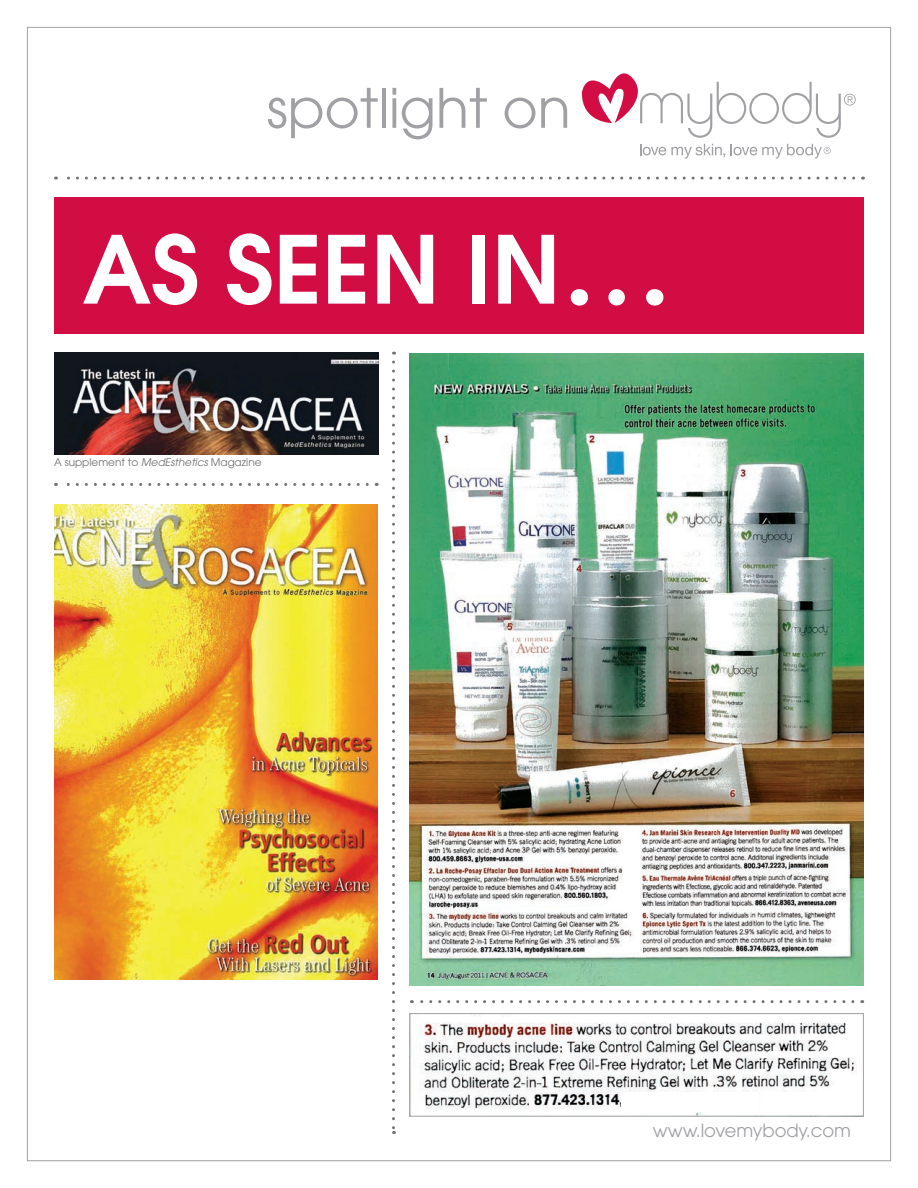
<style>
.page{position:relative;width:918px;height:1188px;background:#fff}
.page>*{position:absolute;margin:0;border:0;box-sizing:border-box;transform-origin:0 0}
.t1{font:600 93px "Avant Garde";color:#fff}
.t2{font:54px "Avant Garde";color:#a1a1a5}
.t3{font:18px "Avant Garde";letter-spacing:-.005em;color:#a1a1a5}
.t4{font:10.5px "Avant Garde";color:#717074}
.s1{font-style:italic}
</style>
<div class="page">
<svg style="left:392px;top:362px;width:3px;height:772px"></svg>
<svg style="left:411px;top:1000px;width:442px;height:3px"></svg>
<svg style="left:55px;top:177px;width:799px;height:3px"></svg>
<div style="left:54px;top:198px;width:810px;height:136px;background:#d20d44"></div>
<svg style="left:617px;top:289px;width:8px;height:17px"></svg>
<svg style="left:579px;top:289px;width:1px;height:17px"></svg>
<svg style="left:654px;top:289px;width:1px;height:17px"></svg>
<svg style="left:640px;top:144px;width:85px;height:15px"></svg>
<svg style="left:731px;top:144px;width:100px;height:15px"></svg>
<svg style="left:581px;top:73px;width:275px;height:65px"></svg>
<img style="left:54px;top:504px;width:324px;height:476px">
<img style="left:410px;top:354px;width:453px;height:632px">
<img style="left:419px;top:1015px;width:437px;height:99px">
<div style="left:410px;top:1013px;width:454px;height:103px;border:1px solid #a1a1a5"></div>
<img style="left:54px;top:352px;width:324px;height:102px">
<svg style="left:55px;top:483px;width:312px;height:3px"></svg>
<div style="left:621px;top:1093px;width:137px;height:19px;background:#fff"></div>
<h2 class="t2" style="left:267px;top:76px;width:305px">spotlight on</h2>
<h1 class="t1" style="left:83px;top:209px;width:480px">AS SEEN IN</h1>
<p class="t4" style="left:54px;top:456px;width:209px">A supplement to <span class="s1">MedEsthetics</span> Magazine</p>
<h3 class="t3" style="left:653px;top:1120px;width:199px">www.lovemybody.com</h3>
</div>
